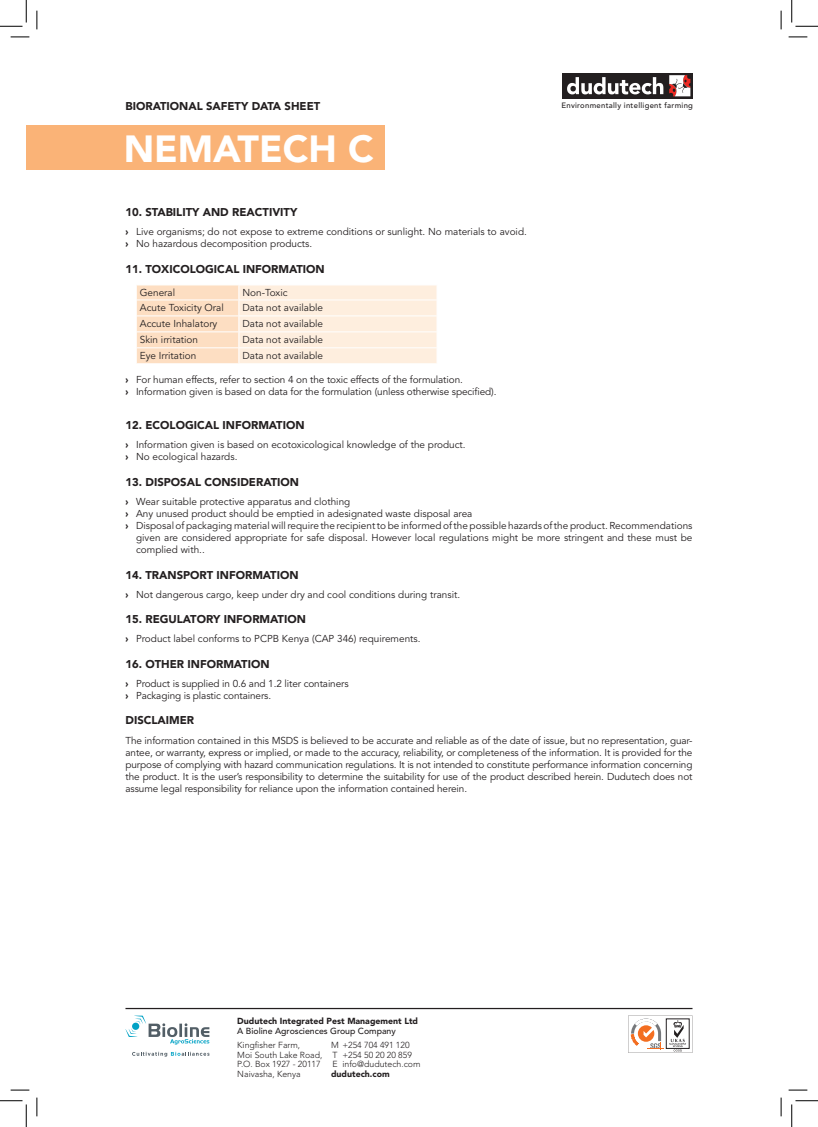
<style>
.page{position:relative;width:818px;height:1127px;background:#fff}
.page>*{position:absolute;margin:0;border:0;box-sizing:border-box;transform-origin:0 0}
.Product_Name{font:900 37.5px "Avenir LT Std";color:#fff}
.Content_Headers{font:900 11.25px "Avenir LT Std";color:#231f20}
.Body_Bullet{font:10px/12px "Avenir LT Std";color:#231f20;text-align:justify}
.Content_Body{font:10px "Avenir LT Std";color:#231f20}
.t1{font:300 8.75px/9.8px "Avenir LT Std";color:#231f20}
.t2{font:900 8.75px "Avenir LT Std";color:#231f20}
.t3{font:500 8.75px "Avenir LT Std";color:#231f20}
.t4{font:500 7.75px "Avenir LT Std";letter-spacing:.035em;color:#231f20}
.s1{font-weight:900}
</style>
<div class="page">
<div style="left:562px;top:73px;width:130px;height:25px;background:#231f20"></div>
<svg style="left:567px;top:77px;width:96px;height:17px"></svg>
<svg style="left:669px;top:75px;width:21px;height:21px"></svg>
<hr style="left:125px;top:1007px;width:567px;height:1px;background:#231f20">
<svg style="left:628px;top:1015px;width:64px;height:37px"></svg>
<svg style="left:125px;top:1015px;width:84px;height:29px"></svg>
<div style="left:132px;top:1022px;width:7px;height:7px;background:#00a2c5;border-radius:50%"></div>
<svg style="left:132px;top:1051px;width:77px;height:5px"></svg>
<svg style="left:136px;top:285px;width:301px;height:78px"></svg>
<div style="left:26px;top:125px;width:359px;height:45px;background:#fab377"></div>
<svg style="left:11px;top:36px;width:18px;height:2px"></svg>
<svg style="left:788px;top:36px;width:19px;height:2px"></svg>
<svg style="left:11px;top:1089px;width:18px;height:1px"></svg>
<svg style="left:788px;top:1089px;width:19px;height:1px"></svg>
<svg style="left:36px;top:11px;width:2px;height:18px"></svg>
<svg style="left:36px;top:1097px;width:2px;height:18px"></svg>
<svg style="left:780px;top:11px;width:2px;height:18px"></svg>
<svg style="left:780px;top:1097px;width:2px;height:18px"></svg>
<svg style="left:0;top:0;width:27px;height:27px"></svg>
<svg style="left:0;top:1100px;width:27px;height:26px"></svg>
<svg style="left:791px;top:0;width:27px;height:27px"></svg>
<svg style="left:791px;top:1100px;width:27px;height:26px"></svg>
<p class="Content_Headers" style="left:125px;top:99px;width:196px">BIORATIONAL SAFETY DATA SHEET</p>
<p class="t4" style="left:561px;top:101px;width:133px">Environmentally intelligent farming</p>
<p class="Product_Name" style="left:124px;top:126px;width:252px">NEMATECH C</p>
<p class="Content_Headers" style="left:125px;top:205px;width:173px">10. STABILITY AND REACTIVITY</p>
<p class="Body_Bullet" style="left:125px;top:226px;width:403px"><span class="s1">›</span> Live organisms; do not expose to extreme conditions or sunlight. No materials to avoid.</p>
<p class="Body_Bullet" style="left:125px;top:238px;width:188px"><span class="s1">›</span> No hazardous decomposition products.</p>
<p class="Content_Headers" style="left:125px;top:262px;width:201px">11. TOXICOLOGICAL INFORMATION</p>
<p class="Content_Body" style="left:140px;top:287px;width:37px">General</p>
<p class="Content_Body" style="left:242px;top:287px;width:47px">Non-Toxic</p>
<p class="Content_Body" style="left:140px;top:302px;width:86px">Acute Toxicity Oral</p>
<p class="Content_Body" style="left:242px;top:302px;width:82px">Data not available</p>
<p class="Content_Body" style="left:140px;top:318px;width:79px">Accute Inhalatory</p>
<p class="Content_Body" style="left:242px;top:318px;width:82px">Data not available</p>
<p class="Content_Body" style="left:140px;top:334px;width:60px">Skin irritation</p>
<p class="Content_Body" style="left:242px;top:334px;width:82px">Data not available</p>
<p class="Content_Body" style="left:140px;top:349px;width:58px">Eye Irritation</p>
<p class="Content_Body" style="left:242px;top:349px;width:82px">Data not available</p>
<p class="Body_Bullet" style="left:125px;top:374px;width:339px"><span class="s1">›</span> For human effects, refer to section 4 on the toxic effects of the formulation.</p>
<p class="Body_Bullet" style="left:125px;top:386px;width:372px"><span class="s1">›</span> Information given is based on data for the formulation (unless otherwise specified).</p>
<p class="Content_Headers" style="left:125px;top:418px;width:181px">12. ECOLOGICAL INFORMATION</p>
<p class="Body_Bullet" style="left:125px;top:439px;width:342px"><span class="s1">›</span> Information given is based on ecotoxicological knowledge of the product.</p>
<p class="Body_Bullet" style="left:125px;top:451px;width:113px"><span class="s1">›</span> No ecological hazards.</p>
<p class="Content_Headers" style="left:125px;top:475px;width:175px">13. DISPOSAL CONSIDERATION</p>
<p class="Body_Bullet" style="left:125px;top:495px;width:226px"><span class="s1">›</span> Wear suitable protective apparatus and clothing</p>
<p class="Body_Bullet" style="left:125px;top:507px;width:348px"><span class="s1">›</span> Any unused product should be emptied in adesignated waste disposal area</p>
<p class="Body_Bullet" style="left:136px;top:519px;width:558px;text-indent:-11px"><span class="s1">›</span> Disposal of packaging material will require the recipient to be informed of the possible hazards of the product. Recommendations given are considered appropriate for safe disposal. However local regulations might be more stringent and these must be complied with..</p>
<p class="Content_Headers" style="left:125px;top:567px;width:175px">14. TRANSPORT INFORMATION</p>
<p class="Body_Bullet" style="left:125px;top:588px;width:336px"><span class="s1">›</span> Not dangerous cargo, keep under dry and cool conditions during transit.</p>
<p class="Content_Headers" style="left:125px;top:612px;width:182px">15. REGULATORY INFORMATION</p>
<p class="Body_Bullet" style="left:125px;top:633px;width:297px"><span class="s1">›</span> Product label conforms to PCPB Kenya (CAP 346) requirements.</p>
<p class="Content_Headers" style="left:125px;top:657px;width:146px">16. OTHER INFORMATION</p>
<p class="Body_Bullet" style="left:125px;top:677px;width:225px"><span class="s1">›</span> Product is supplied in 0.6 and 1.2 liter containers</p>
<p class="Body_Bullet" style="left:125px;top:689px;width:147px"><span class="s1">›</span> Packaging is plastic containers.</p>
<p class="Content_Headers" style="left:125px;top:713px;width:70px">DISCLAIMER</p>
<p class="Body_Bullet" style="left:125px;top:734px;width:568px">The information contained in this MSDS is believed to be accurate and reliable as of the date of issue, but no representation, guar&shy;antee, or warranty, express or implied, or made to the accuracy, reliability, or completeness of the information. It is provided for the purpose of complying with hazard communication regulations. It is not intended to constitute performance information concerning the product. It is the user’s responsibility to determine the suitability for use of the product described herein. Dudutech does not assume legal responsibility for reliance upon the information contained herein.</p>
<p class="t2" style="left:237px;top:1015px;width:182px">Dudutech Integrated Pest Management Ltd</p>
<p class="t3" style="left:237px;top:1025px;width:160px">A Bioline Agrosciences Group Company</p>
<p class="t1" style="left:237px;top:1039px;width:64px">Kingfisher Farm,</p>
<p class="t1" style="left:237px;top:1039px;width:176px;text-indent:94px">M +254 704 491 120<br>Moi South Lake Road, T +254 50 20 20 859<br>P.O. Box 1927 - 20117</p>
<p class="t1" style="left:332px;top:1059px;width:89px">E info@dudutech.com</p>
<p class="t1" style="left:237px;top:1068px;width:65px">Naivasha, Kenya</p>
<p class="t2" style="left:331px;top:1068px;width:60px">dudutech.com</p>
</div>
